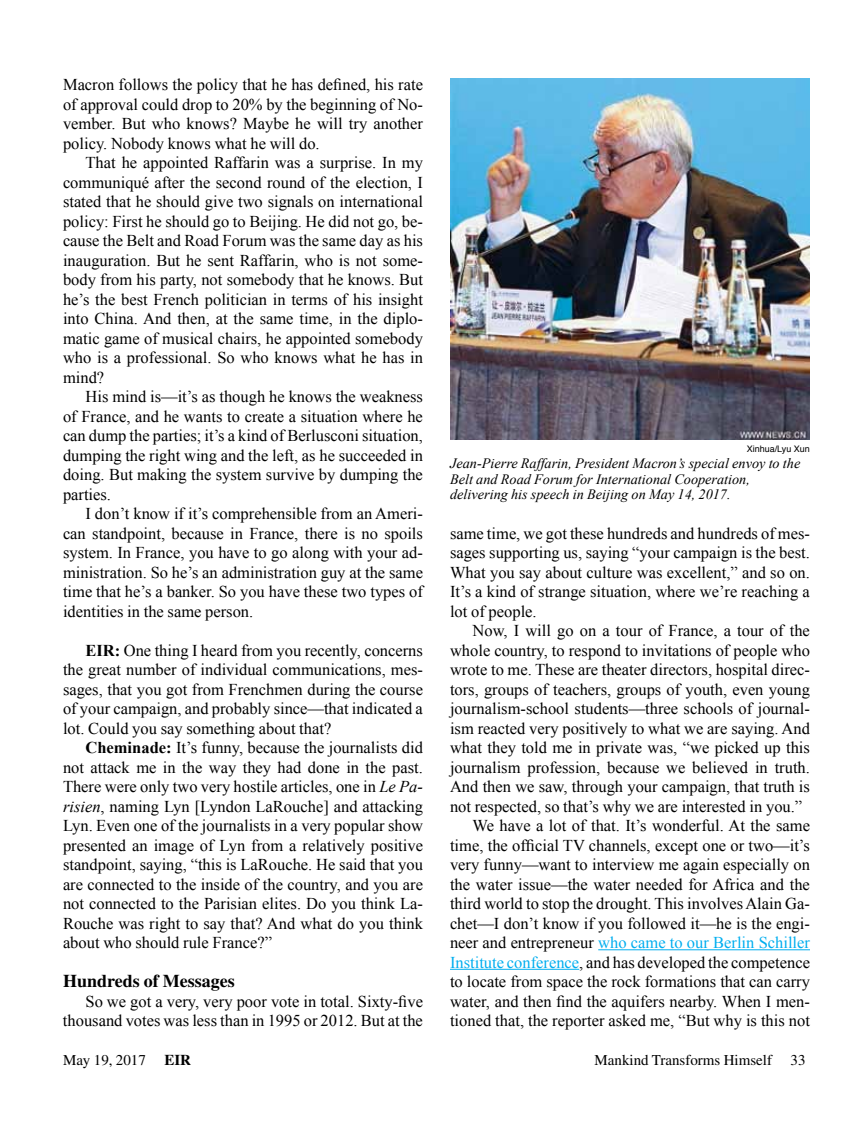
<style>
.page{position:relative;width:864px;height:1134px;background:#fff}
.page>*{position:absolute;margin:0;border:0;box-sizing:border-box;transform-origin:0 0}
.t1{font:700 18px "Times";color:#000}
.t2{font:16.5px/19.5px "Times New Roman";color:#000;text-align:justify}
.t3{font:16.5px "Times New Roman";color:#00aeef}
.t4{font:15px "Times";color:#000}
.t5{font:italic 14.25px/15.8px "Times New Roman";color:#000}
.t6{font:9px "Helvetica";color:#000}
.s1{font-weight:700}
.s2{font-style:italic}
.s3{color:#000}
.s4{color:#00aeef}
</style>
<div class="page">
<hr style="left:598px;top:949px;width:212px;height:1px;background:#00aeef">
<hr style="left:450px;top:969px;width:129px;height:1px;background:#00aeef">
<img style="left:450px;top:78px;width:360px;height:361px">
<p class="t2" style="left:63px;top:74px;width:361px">Macron follows the policy that he has defined, his rate of approval could drop to 20% by the beginning of No&shy;vember. But who knows? Maybe he will try another policy. Nobody knows what he will do.</p>
<p class="t2" style="left:63px;top:152px;width:362px;text-indent:23px">That he appointed Raffarin was a surprise. In my communiqué after the second round of the election, I stated that he should give two signals on international policy: First he should go to Beijing. He did not go, be&shy;cause the Belt and Road Forum was the same day as his inauguration. But he sent Raffarin, who is not some&shy;body from his party, not somebody that he knows. But he’s the best French politician in terms of his insight into China. And then, at the same time, in the diplo&shy;matic game of musical chairs, he appointed somebody who is a professional. So who knows what he has in mind?</p>
<p class="t2" style="left:63px;top:387px;width:362px;text-indent:23px">His mind is—it’s as though he knows the weakness of France, and he wants to create a situation where he can dump the parties; it’s a kind of Berlusconi situation, dumping the right wing and the left, as he succeeded in doing. But making the system survive by dumping the parties.</p>
<p class="t2" style="left:63px;top:504px;width:362px;text-indent:23px">I don’t know if it’s comprehensible from an Ameri&shy;can standpoint, because in France, there is no spoils system. In France, you have to go along with your ad&shy;ministration. So he’s an administration guy at the same time that he’s a banker. So you have these two types of identities in the same person.</p>
<p class="t2" style="left:63px;top:640px;width:362px;text-indent:23px"><span class="s1">EIR:</span> One thing I heard from you recently, concerns the great number of individual communications, mes&shy;sages, that you got from Frenchmen during the course of your campaign, and probably since—that indicated a lot. Could you say something about that?</p>
<p class="t2" style="left:63px;top:738px;width:362px;text-indent:23px"><span class="s1">Cheminade:</span> It’s funny, because the journalists did not attack me in the way they had done in the past.<br>There were only two very hostile articles, one in <span class="s2">Le Pa&shy;risien</span>, naming Lyn [Lyndon LaRouche] and attacking Lyn. Even one of the journalists in a very popular show presented an image of Lyn from a relatively positive standpoint, saying, “this is LaRouche. He said that you are connected to the inside of the country, and you are not connected to the Parisian elites. Do you think La-Rouche was right to say that? And what do you think about who should rule France?”</p>
<p class="t1" style="left:63px;top:970px;width:173px">Hundreds of Messages</p>
<p class="t2" style="left:63px;top:991px;width:362px;text-align:right">So we got a very, very poor vote in total. Sixty-five thousand votes was less than in 1995 or 2012. But at the</p>
<p class="t6" style="left:747px;top:442px;width:65px">Xinhua/Lyu Xun</p>
<p class="t5" style="left:450px;top:455px;width:352px">Jean-Pierre Raffarin, President Macron’s special envoy to the<br>Belt and Road Forum for International Cooperation, delivering his speech in Beijing on May 14, 2017.</p>
<p class="t2" style="left:450px;top:523px;width:362px">same time, we got these hundreds and hundreds of mes&shy;sages supporting us, saying “your campaign is the best.<br>What you say about culture was excellent,” and so on.<br>It’s a kind of strange situation, where we’re reaching a lot of people.</p>
<p class="t2" style="left:473px;top:620px;width:339px">Now, I will go on a tour of France, a tour of the</p>
<p class="t2" style="left:450px;top:640px;width:361px">whole country, to respond to invitations of people who</p>
<p class="t2" style="left:450px;top:659px;width:361px">wrote to me. These are theater directors, hospital direc-</p>
<p class="t2" style="left:450px;top:679px;width:362px">tors, groups of teachers, groups of youth, even young</p>
<p class="t2" style="left:450px;top:699px;width:361px">journalism-school students—three schools of journal-</p>
<p class="t2" style="left:450px;top:718px;width:361px">ism reacted very positively to what we are saying. And</p>
<p class="t2" style="left:450px;top:738px;width:361px">what they told me in private was, “we picked up this</p>
<p class="t2" style="left:450px;top:757px;width:361px">journalism profession, because we believed in truth.</p>
<p class="t2" style="left:450px;top:777px;width:361px">And then we saw, through your campaign, that truth is</p>
<p class="t2" style="left:450px;top:796px;width:354px">not respected, so that’s why we are interested in you.”</p>
<p class="t2" style="left:473px;top:816px;width:339px">We have a lot of that. It’s wonderful. At the same</p>
<p class="t2" style="left:450px;top:835px;width:361px">time, the official TV channels, except one or two—it’s</p>
<p class="t2" style="left:450px;top:855px;width:361px">very funny—want to interview me again especially on</p>
<p class="t2" style="left:450px;top:874px;width:361px">the water issue—the water needed for Africa and the</p>
<p class="t2" style="left:450px;top:894px;width:362px">third world to stop the drought. This involves Alain Ga-</p>
<p class="t2" style="left:450px;top:913px;width:361px">chet—I don’t know if you followed it—he is the engi-</p>
<p class="t3" style="left:450px;top:931px;width:362px"><span class="s3">neer and entrepreneur</span> who came to our Berlin Schiller</p>
<p class="t2" style="left:450px;top:952px;width:361px"><span class="s4">Institute conference</span>, and has developed the competence</p>
<p class="t2" style="left:450px;top:972px;width:362px">to locate from space the rock formations that can carry</p>
<p class="t2" style="left:450px;top:991px;width:361px">water, and then find the aquifers nearby. When I men-</p>
<p class="t2" style="left:450px;top:1011px;width:361px">tioned that, the reporter asked me, “But why is this not</p>
<p class="t4" style="left:63px;top:1052px;width:130px">May 19, 2017 <span class="s1">EIR</span></p>
<p class="t4" style="left:595px;top:1052px;width:212px">Mankind Transforms Himself 33</p>
</div>
